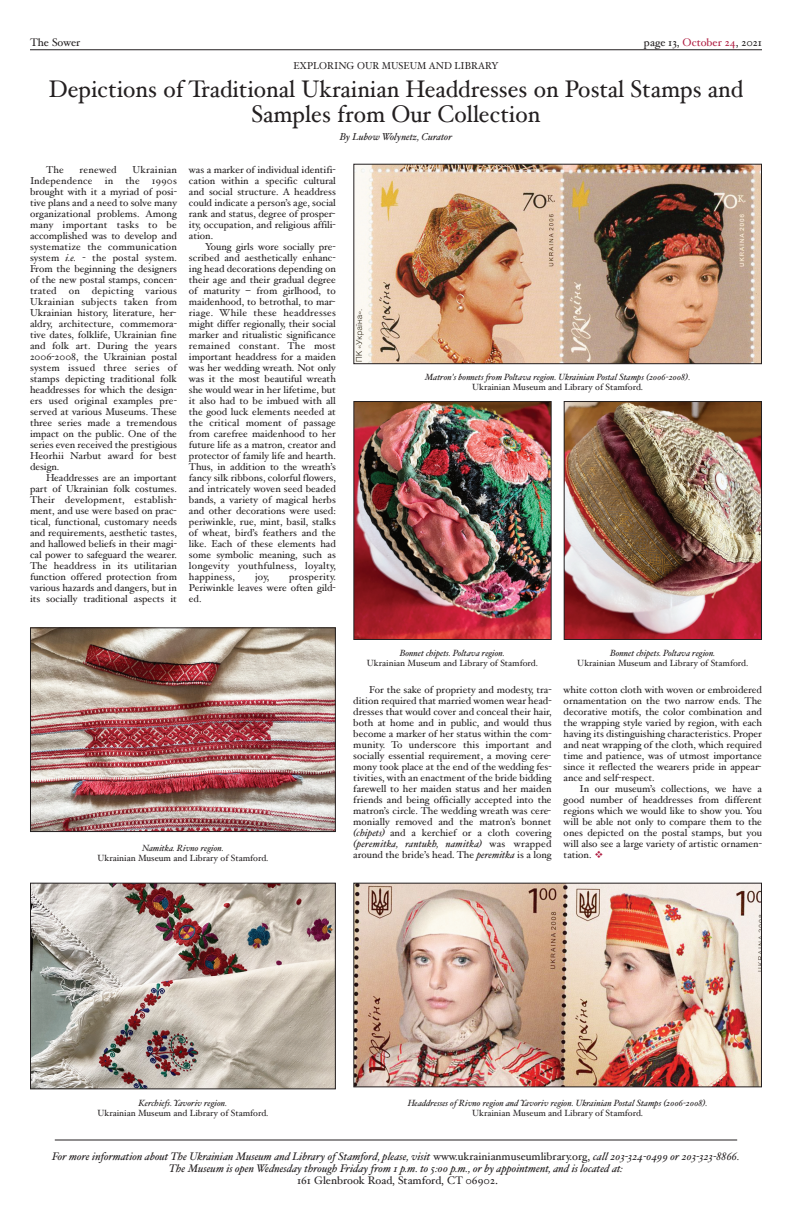
<style>
.page{position:relative;width:792px;height:1224px;background:#fff}
.page>*{position:absolute;margin:0;border:0;box-sizing:border-box;transform-origin:0 0}
.t1{font:24px/25px "Hoefler Text";color:#231f20;text-align:center;scale:.96 1}
.t2{font:italic 11px/12px "Hoefler Text";color:#231f20;text-align:center}
.t3{font:11px "Hoefler Text";color:#231f20}
.t4{font:10px/11px "Hoefler Text";color:#231f20;text-align:justify}
.t5{font:10px "Hoefler Text";color:#231f20;scale:.96 1}
.t6{font:italic 10px "Hoefler Text";color:#231f20}
.t7{font:10px "Hoefler Text";letter-spacing:.025em;color:#231f20}
.t8{font:italic 9px "Hoefler Text";color:#231f20}
.t9{font:9px "Hoefler Text";color:#231f20}
.s1{color:#b01f43}
.s2{font-style:italic}
.s3{font-style:normal}
.s4{font-style:normal;font-size:12px}
</style>
<div class="page">
<hr style="left:30px;top:50px;width:732px;height:1px;background:#231f20">
<img style="left:355px;top:166px;width:405px;height:196px">
<div style="left:353px;top:164px;width:409px;height:200px;border:1px solid #231f20"></div>
<hr style="left:55px;top:1140px;width:682px;height:1px;background:#231f20">
<img style="left:32px;top:629px;width:302px;height:201px">
<div style="left:30px;top:627px;width:306px;height:205px;border:1px solid #231f20"></div>
<img style="left:355px;top:403px;width:195px;height:235px">
<div style="left:353px;top:401px;width:199px;height:239px;border:1px solid #231f20"></div>
<img style="left:566px;top:403px;width:194px;height:235px">
<div style="left:564px;top:401px;width:198px;height:239px;border:1px solid #231f20"></div>
<img style="left:355px;top:885px;width:405px;height:200px">
<div style="left:353px;top:883px;width:409px;height:204px;border:1px solid #231f20"></div>
<img style="left:32px;top:885px;width:302px;height:202px">
<div style="left:30px;top:883px;width:306px;height:206px;border:1px solid #231f20"></div>
<p class="t3" style="left:30px;top:38px;width:52px">The Sower</p>
<p class="t3" style="left:644px;top:38px;width:120px">page 13, <span class="s1">October 24</span>, 2021</p>
<p class="t5" style="left:293px;top:62px;width:215px">EXPLORING OUR MUSEUM AND LIBRARY</p>
<h1 class="t1" style="left:49px;top:80px;width:725px">Depictions of Traditional Ukrainian Headdresses on Postal Stamps and<br>Samples from Our Collection</h1>
<p class="t6" style="left:340px;top:133px;width:114px">By Lubow Wolynetz, Curator</p>
<p class="t4" style="left:46px;top:165px;width:19px">The</p>
<p class="t7" style="left:80px;top:166px;width:39px">renewed</p>
<p class="t4" style="left:30px;top:165px;width:149px;text-indent:103px">Ukrainian Independence in the 1990s brought with it a myriad of posi&shy;tive plans and a need to solve many organizational problems. Among many important tasks to be accomplished was to develop and systematize the communication system <span class="s2">i.e.</span> - the postal system.<br>From the beginning the designers of the new postal stamps, concen&shy;trated on depicting various Ukrainian subjects taken from Ukrainian history, literature, her&shy;aldry, architecture, commemora&shy;tive dates, folklife, Ukrainian fine and folk art. During the years 2006-2008, the Ukrainian postal system issued three series of stamps depicting traditional folk headdresses for which the design&shy;ers used original examples pre&shy;served at various Museums. These three series made a tremendous impact on the public. One of the series even received the prestigious Heorhii Narbut award for best design.</p>
<p class="t4" style="left:30px;top:473px;width:149px;text-indent:16px">Headdresses are an important part of Ukrainian folk costumes.<br>Their development, establish&shy;ment, and use were based on prac&shy;tical, functional, customary needs and requirements, aesthetic tastes, and hallowed beliefs in their magi&shy;cal power to safeguard the wearer.<br>The headdress in its utilitarian function offered protection from various hazards and dangers, but in its socially traditional aspects it</p>
<p class="t4" style="left:189px;top:165px;width:148px">was a marker of individual identifi&shy;cation within a specific cultural and social structure. A headdress could indicate a person’s age, social rank and status, degree of prosper&shy;ity, occupation, and religious affili&shy;ation.</p>
<p class="t4" style="left:189px;top:242px;width:148px;text-indent:16px">Young girls wore socially pre&shy;scribed and aesthetically enhanc&shy;ing head decorations depending on their age and their gradual degree of maturity – from girlhood, to maidenhood, to betrothal, to mar&shy;riage. While these headdresses might differ regionally, their social marker and ritualistic significance remained constant. The most important headdress for a maiden was her wedding wreath. Not only was it the most beautiful wreath she would wear in her lifetime, but it also had to be imbued with all the good luck elements needed at the critical moment of passage from carefree maidenhood to her future life as a matron, creator and protector of family life and hearth.<br>Thus, in addition to the wreath’s fancy silk ribbons, colorful flowers, and intricately woven seed beaded bands, a variety of magical herbs and other decorations were used: periwinkle, rue, mint, basil, stalks of wheat, bird’s feathers and the like. Each of these elements had some symbolic meaning, such as longevity youthfulness, loyalty, happiness,</p>
<p class="t4" style="left:255px;top:572px;width:16px">joy,</p>
<p class="t4" style="left:189px;top:572px;width:148px;text-indent:100px">prosperity.<br>Periwinkle leaves were often gild&shy;ed.</p>
<p class="t8" style="left:425px;top:374px;width:267px">Matron's bonnets from Poltava region. Ukrainian Postal Stamps (2006-2008).</p>
<p class="t9" style="left:472px;top:384px;width:173px">Ukrainian Museum and Library of Stamford.</p>
<p class="t8" style="left:142px;top:845px;width:83px">Namitka. Rivno region.</p>
<p class="t9" style="left:97px;top:855px;width:173px">Ukrainian Museum and Library of Stamford.</p>
<p class="t8" style="left:400px;top:650px;width:107px">Bonnet chipets. Poltava region.</p>
<p class="t9" style="left:367px;top:660px;width:173px">Ukrainian Museum and Library of Stamford.</p>
<p class="t8" style="left:610px;top:650px;width:107px">Bonnet chipets. Poltava region.</p>
<p class="t9" style="left:577px;top:660px;width:173px">Ukrainian Museum and Library of Stamford.</p>
<p class="t4" style="left:353px;top:686px;width:200px;text-indent:16px">For the sake of propriety and modesty, tra&shy;dition required that married women wear head&shy;dresses that would cover and conceal their hair, both at home and in public, and would thus become a marker of her status within the com&shy;munity. To underscore this important and socially essential requirement, a moving cere&shy;mony took place at the end of the wedding fes&shy;tivities, with an enactment of the bride bidding farewell to her maiden status and her maiden friends and being officially accepted into the matron’s circle. The wedding wreath was cere&shy;monially removed and the matron’s bonnet <span class="s2">(chipets)</span> and a kerchief or a cloth covering <span class="s2">(peremitka, rantukh, namitka)</span> was wrapped around the bride’s head. The <span class="s2">peremitka</span> is a long</p>
<p class="t4" style="left:564px;top:686px;width:200px">white cotton cloth with woven or embroidered ornamentation on the two narrow ends. The decorative motifs, the color combination and the wrapping style varied by region, with each having its distinguishing characteristics. Proper and neat wrapping of the cloth, which required time and patience, was of utmost importance since it reflected the wearers pride in appear&shy;ance and self-respect.</p>
<p class="t4" style="left:564px;top:785px;width:200px;text-indent:16px">In our museum’s collections, we have a good number of headdresses from different regions which we would like to show you. You will be able not only to compare them to the ones depicted on the postal stamps, but you will also see a large variety of artistic ornamen&shy;tation. <span class="s1">❖</span></p>
<p class="t8" style="left:139px;top:1100px;width:90px">Kerchiefs. Yavoriv region.</p>
<p class="t9" style="left:97px;top:1110px;width:173px">Ukrainian Museum and Library of Stamford.</p>
<p class="t8" style="left:408px;top:1100px;width:302px">Headdresses of Rivno region and Yavoriv region. Ukrainian Postal Stamps (2006-2008).</p>
<p class="t9" style="left:472px;top:1110px;width:173px">Ukrainian Museum and Library of Stamford.</p>
<p class="t2" style="left:52px;top:1152px;width:689px">For more information about The Ukrainian Museum and Library of Stamford, please, visit <span class="s3">www.ukrainianmuseumlibrary.org,</span> call 203-324-0499 or 203-323-8866.<br>The Museum is open Wednesday through Friday from 1 p.m. to 5:00 p.m., or by appointment, and is located at:<br><span class="s3">161 Glenbrook Road, Stamford, CT 06902</span><span class="s4">.</span></p>
</div>
